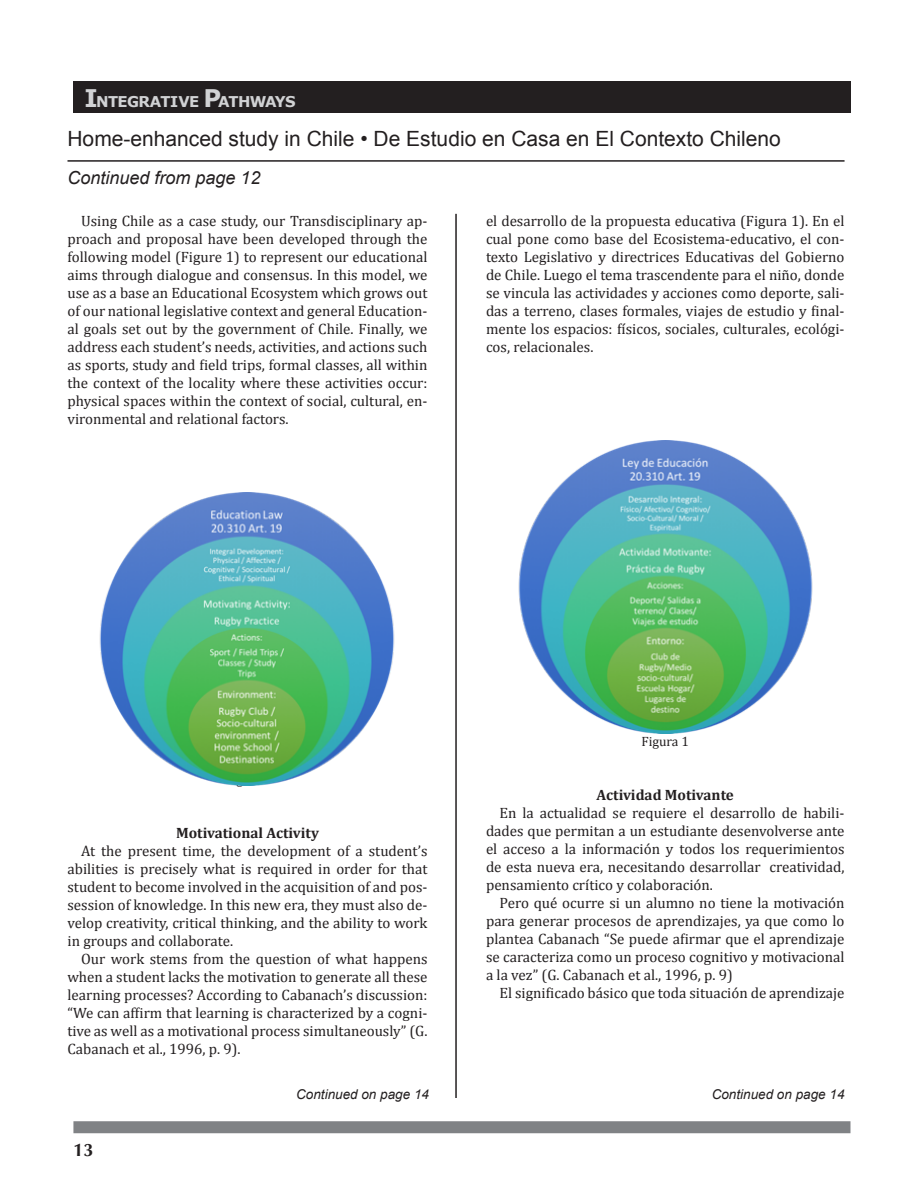
<style>
.page{position:relative;width:918px;height:1188px;background:#fff}
.page>*{position:absolute;margin:0;border:0;box-sizing:border-box;transform-origin:0 0}
.t1{font:21px "Arial";color:#231f20}
.t2{font:italic 18px "Arial";color:#231f20}
.t3{font:700 18px "Optima";color:#231f20}
.t4{font:15px/18px "Cambria";color:#231f20;text-align:justify}
.t5{font:700 15px "Cambria";color:#231f20}
.t6{font:700 14.85px "Verdana";letter-spacing:-.045em;color:#d1d2d4}
.t7{font:italic 13.5px "Arial";color:#231f20}
.t8{font:13.5px "Cambria";color:#231f20}
.s1{font-size:24.3px}
</style>
<div class="page">
<div style="left:73px;top:1121px;width:777px;height:12px;background:#808285"></div>
<div style="left:73px;top:81px;width:777px;height:32px;background:#231f20"></div>
<hr style="left:455px;top:214px;width:2px;height:884px;background:#231f20">
<hr style="left:68px;top:160px;width:777px;height:2px;background:#231f20">
<img style="left:518px;top:441px;width:295px;height:292px">
<img style="left:99px;top:492px;width:296px;height:293px">
<p class="t6" style="left:85px;top:92px;width:212px"><span class="s1">I</span>NTEGRATIVE <span class="s1">P</span>ATHWAYS</p>
<p class="t1" style="left:68px;top:127px;width:715px">Home-enhanced study in Chile • De Estudio en Casa en El Contexto Chileno</p>
<p class="t2" style="left:68px;top:167px;width:195px">Continued from page 12</p>
<p class="t4" style="left:68px;top:211px;width:362px;text-indent:14px">Using Chile as a case study, our Transdisciplinary ap&shy;proach and proposal have been developed through the following model (Figure 1) to represent our educational aims through dialogue and consensus. In this model, we use as a base an Educational Ecosystem which grows out of our national legislative context and general Education&shy;al goals set out by the government of Chile. Finally, we address each student’s needs, activities, and actions such as sports, study and field trips, formal classes, all within the context of the locality where these activities occur: physical spaces within the context of social, cultural, en&shy;vironmental and relational factors.</p>
<p class="t4" style="left:486px;top:211px;width:360px">el desarrollo de la propuesta educativa (Figura 1). En el cual pone como base del Ecosistema-educativo, el con&shy;texto Legislativo y directrices Educativas del Gobierno de Chile. Luego el tema trascendente para el niño, donde se vincula las actividades y acciones como deporte, sali&shy;das a terreno, clases formales, viajes de estudio y final&shy;mente los espacios: físicos, sociales, culturales, ecológi&shy;cos, relacionales.</p>
<p class="t5" style="left:176px;top:822px;width:144px">Motivational Activity</p>
<p class="t4" style="left:68px;top:841px;width:362px;text-indent:14px">At the present time, the development of a student’s abilities is precisely what is required in order for that student to become involved in the acquisition of and pos&shy;session of knowledge. In this new era, they must also de&shy;velop creativity, critical thinking, and the ability to work in groups and collaborate.</p>
<p class="t4" style="left:68px;top:949px;width:362px;text-indent:14px">Our work stems from the question of what happens when a student lacks the motivation to generate all these learning processes? According to Cabanach’s discussion: “We can affirm that learning is characterized by a cogni&shy;tive as well as a motivational process simultaneously” (G.<br>Cabanach et al., 1996, p. 9).</p>
<p class="t8" style="left:642px;top:733px;width:49px">Figura 1</p>
<p class="t5" style="left:597px;top:784px;width:139px">Actividad Motivante</p>
<p class="t4" style="left:486px;top:804px;width:360px;text-indent:14px">En la actualidad se requiere el desarrollo de habili&shy;dades que permitan a un estudiante desenvolverse ante el acceso a la información y todos los requerimientos de esta nueva era, necesitando desarrollar creatividad, pensamiento crítico y colaboración.</p>
<p class="t4" style="left:486px;top:894px;width:360px;text-indent:14px">Pero qué ocurre si un alumno no tiene la motivación para generar procesos de aprendizajes, ya que como lo plantea Cabanach “Se puede afirmar que el aprendizaje se caracteriza como un proceso cognitivo y motivacional a la vez” (G. Cabanach et al., 1996, p. 9)</p>
<p class="t4" style="left:500px;top:984px;width:347px">El significado básico que toda situación de aprendizaje</p>
<p class="t3" style="left:73px;top:1140px;width:22px">13</p>
<p class="t7" style="left:296px;top:1087px;width:134px">Continued on page 14</p>
<p class="t7" style="left:712px;top:1087px;width:134px">Continued on page 14</p>
</div>
